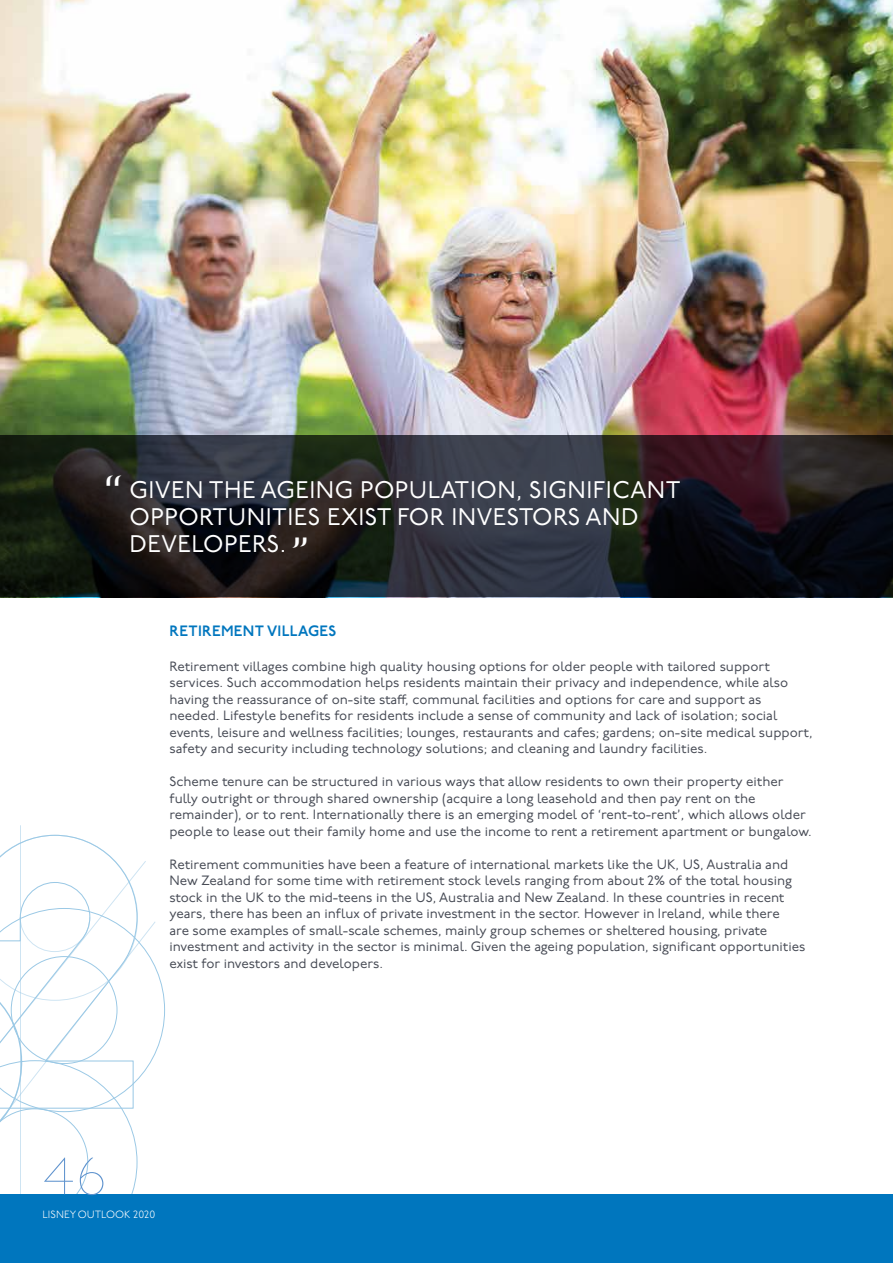
<style>
.page{position:relative;width:893px;height:1263px;background:#fff}
.page>*{position:absolute;margin:0;border:0;box-sizing:border-box;transform-origin:0 0}
.t1{font:100 52.5px "P22 Underground";color:#5f93ce}
.t2{font:45px "P22 Underground";color:#fff}
.t3{font:24px/27px "P22 Underground";letter-spacing:.02em;color:#fff}
.t4{font:600 15px "P22 Underground";letter-spacing:.02em;color:#0076be}
.t5{font:13.5px/16.5px "P22 Underground";color:#474b55}
.t6{font:300 10.5px "P22 Underground";color:#fff}
.s1{font-size:45px}
</style>
<div class="page">
<img style="left:0;top:0;width:893px;height:436px">
<svg style="left:0;top:436px;width:893px;height:161px;background:#222226"></svg>
<hr style="left:20px;top:825px;width:1px;height:438px;background:#0076be">
<svg style="left:0;top:833px;width:165px;height:361px"></svg>
<div style="left:0;top:1194px;width:893px;height:69px;background:#0076be"></div>
<h2 class="t2" style="left:103px;top:466px;width:21px">‘‘</h2>
<h3 class="t3" style="left:130px;top:477px;width:553px">GIVEN THE AGEING POPULATION, SIGNIFICANT<br>OPPORTUNITIES EXIST FOR INVESTORS AND<br>DEVELOPERS. <span class="s1">”</span></h3>
<p class="t4" style="left:170px;top:623px;width:168px">RETIREMENT VILLAGES</p>
<p class="t5" style="left:169px;top:658px;width:645px">Retirement villages combine high quality housing options for older people with tailored support services. Such accommodation helps residents maintain their privacy and independence, while also having the reassurance of on-site staff, communal facilities and options for care and support as needed. Lifestyle benefits for residents include a sense of community and lack of isolation; social events, leisure and wellness facilities; lounges, restaurants and cafes; gardens; on-site medical support, safety and security including technology solutions; and cleaning and laundry facilities.</p>
<p class="t5" style="left:169px;top:774px;width:644px">Scheme tenure can be structured in various ways that allow residents to own their property either fully outright or through shared ownership (acquire a long leasehold and then pay rent on the remainder), or to rent. Internationally there is an emerging model of ‘rent-to-rent’, which allows older people to lease out their family home and use the income to rent a retirement apartment or bungalow.</p>
<p class="t5" style="left:169px;top:856px;width:637px">Retirement communities have been a feature of international markets like the UK, US, Australia and New Zealand for some time with retirement stock levels ranging from about 2% of the total housing stock in the UK to the mid-teens in the US, Australia and New Zealand. In these countries in recent years, there has been an influx of private investment in the sector. However in Ireland, while there<br>are some examples of small-scale schemes, mainly group schemes or sheltered housing, private investment and activity in the sector is minimal. Given the ageing population, significant opportunities exist for investors and developers.</p>
<h1 class="t1" style="left:43px;top:1147px;width:65px">46</h1>
<p class="t6" style="left:43px;top:1209px;width:114px">LISNEY OUTLOOK 2020</p>
</div>
